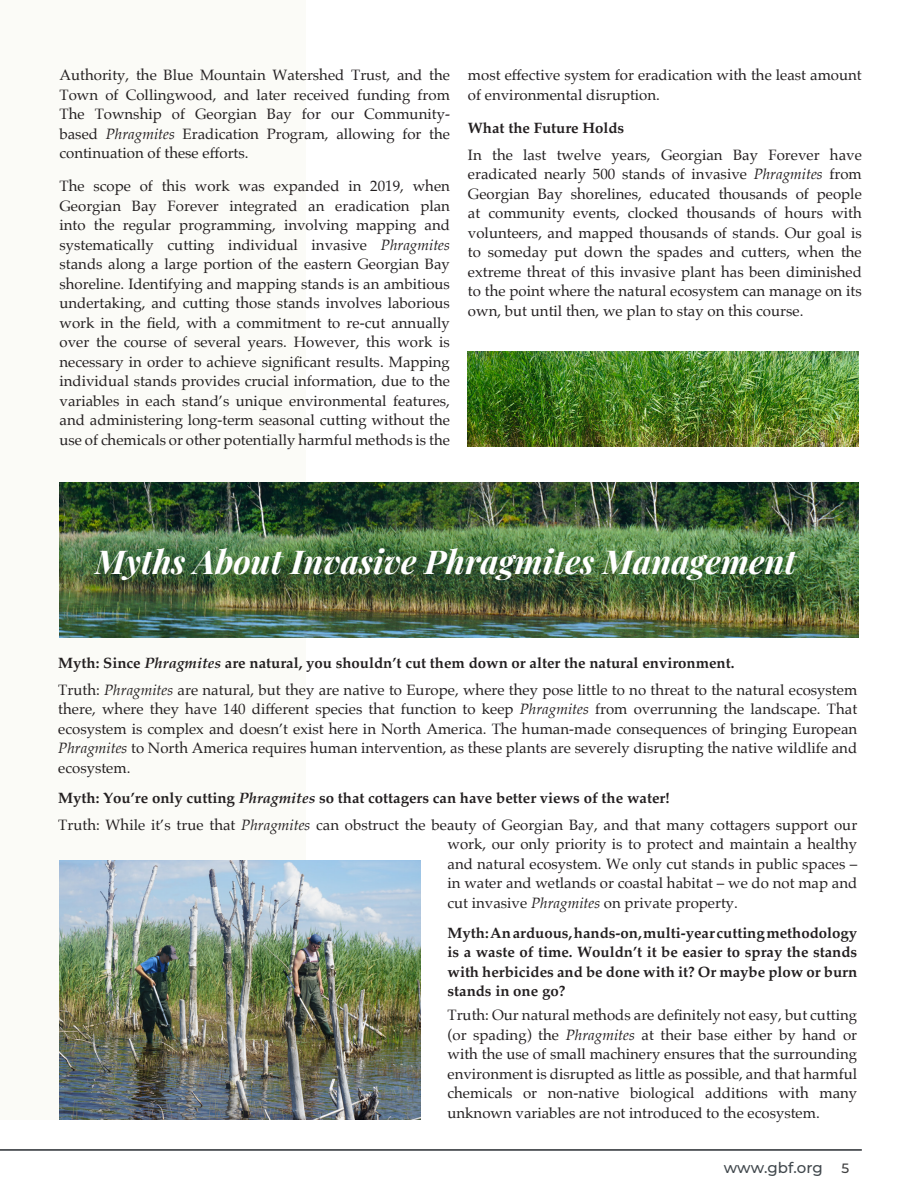
<style>
.page{position:relative;width:918px;height:1188px;background:#fff}
.page>*{position:absolute;margin:0;border:0;box-sizing:border-box;transform-origin:0 0}
.Header_Black{font:italic 700 33px "Playfair Display";color:#fff}
.Body_Copy_Black{font:15px/19.5px "Palatino";color:#231f20;text-align:justify}
.Subtitle_Black_for_Body_Copy{font:700 15px/19.5px "Palatino";color:#231f20;text-align:justify}
.t1{font:500 15px "Montserrat";color:#41484d}
.s1{font-style:italic}
.s2{font-size:13.5px;color:#3e3e3f}
</style>
<div class="page">
<hr style="left:0;top:1149px;width:862px;height:2px;background:#282c31">
<div style="left:0;top:0;width:306px;height:1120px;background:#fbfbf7"></div>
<img style="left:60px;top:860px;width:361px;height:260px">
<img style="left:60px;top:483px;width:798px;height:154px">
<img style="left:468px;top:352px;width:390px;height:95px">
<p class="Body_Copy_Black" style="left:60px;top:65px;width:392px">Authority, the Blue Mountain Watershed Trust, and the Town of Collingwood, and later received funding from The Township of Georgian Bay for our Community&shy;based <span class="s1">Phragmites</span> Eradication Program, allowing for the continuation of these efforts.</p>
<p class="Body_Copy_Black" style="left:60px;top:176px;width:392px">The scope of this work was expanded in 2019, when Georgian Bay Forever integrated an eradication plan into the regular programming, involving mapping and systematically cutting individual invasive <span class="s1">Phragmites </span>stands along a large portion of the eastern Georgian Bay shoreline. Identifying and mapping stands is an ambitious undertaking, and cutting those stands involves laborious work in the field, with a commitment to re-cut annually over the course of several years. However, this work is necessary in order to achieve significant results. Mapping individual stands provides crucial information, due to the variables in each stand’s unique environmental features, and administering long-term seasonal cutting without the use of chemicals or other potentially harmful methods is the</p>
<p class="Body_Copy_Black" style="left:468px;top:65px;width:395px">most effective system for eradication with the least amount of environmental disruption.</p>
<p class="Subtitle_Black_for_Body_Copy" style="left:468px;top:118px;width:158px">What the Future Holds</p>
<p class="Body_Copy_Black" style="left:468px;top:145px;width:395px">In the last twelve years, Georgian Bay Forever have eradicated nearly 500 stands of invasive <span class="s1">Phragmites</span> from Georgian Bay shorelines, educated thousands of people at community events, clocked thousands of hours with volunteers, and mapped thousands of stands. Our goal is to someday put down the spades and cutters, when the extreme threat of this invasive plant has been diminished to the point where the natural ecosystem can manage on its own, but until then, we plan to stay on this course.</p>
<p class="Header_Black" style="left:95px;top:535px;width:703px">Myths About Invasive Phragmites Management</p>
<p class="Subtitle_Black_for_Body_Copy" style="left:58px;top:652px;width:678px">Myth: Since <span class="s1">Phragmites</span> are natural, you shouldn’t cut them down or alter the natural environment.</p>
<p class="Body_Copy_Black" style="left:58px;top:680px;width:800px">Truth: <span class="s1">Phragmites</span> are natural, but they are native to Europe, where they pose little to no threat to the natural ecosystem there, where they have 140 different species that function to keep <span class="s1">Phragmites</span> from overrunning the landscape. That ecosystem is complex and doesn’t exist here in North America. The human-made consequences of bringing European <span class="s1">Phragmites</span> to North America requires human intervention, as these plants are severely disrupting the native wildlife and ecosystem.</p>
<p class="Subtitle_Black_for_Body_Copy" style="left:58px;top:787px;width:613px">Myth: You’re only cutting <span class="s1">Phragmites</span> so that cottagers can have better views of the water!</p>
<p class="Body_Copy_Black" style="left:448px;top:815px;width:411px;text-indent:-389px">Truth: While it’s true that <span class="s1">Phragmites</span> can obstruct the beauty of Georgian Bay, and that many cottagers support our work, our only priority is to protect and maintain a healthy and natural ecosystem. We only cut stands in public spaces – in water and wetlands or coastal habitat – we do not map and cut invasive <span class="s1">Phragmites</span> on private property.</p>
<p class="Subtitle_Black_for_Body_Copy" style="left:448px;top:922px;width:411px">Myth: An arduous, hands-on, multi-year cutting methodology is a waste of time. Wouldn’t it be easier to spray the stands with herbicides and be done with it? Or maybe plow or burn stands in one go?</p>
<p class="Body_Copy_Black" style="left:448px;top:1005px;width:411px">Truth: Our natural methods are definitely not easy, but cutting (or spading) the <span class="s1">Phragmites</span> at their base either by hand or with the use of small machinery ensures that the surrounding environment is disrupted as little as possible, and that harmful chemicals or non-native biological additions with many unknown variables are not introduced to the ecosystem.</p>
<p class="t1" style="left:724px;top:1157px;width:127px">www.gbf.org <span class="s2">5</span></p>
</div>
